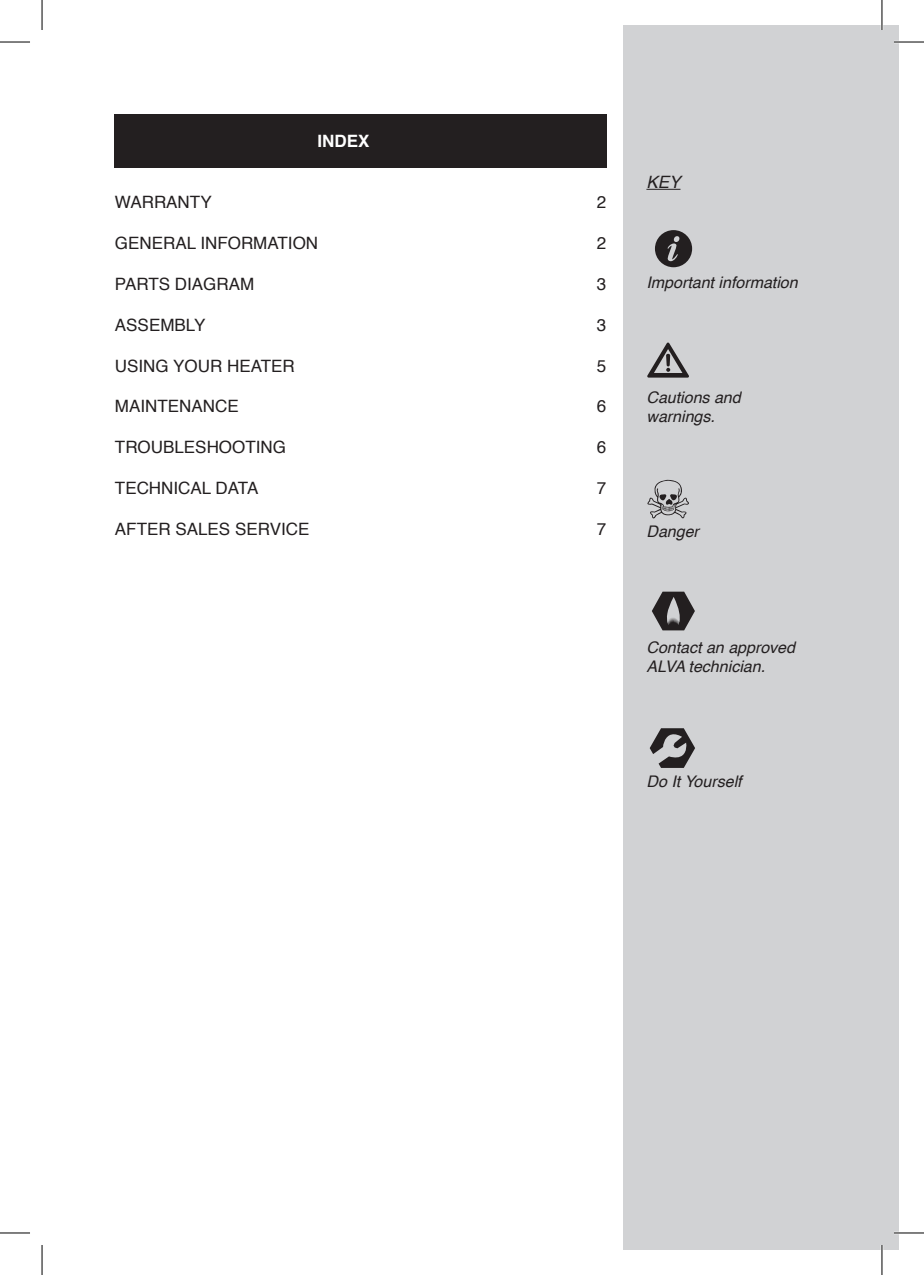
<style>
.page{position:relative;width:924px;height:1275px;background:#fff}
.page>*{position:absolute;margin:0;border:0;box-sizing:border-box;transform-origin:0 0}
.t1{font:17px "Helvetica";color:#231f20}
.t2{font:700 17px "Helvetica";color:#fff}
.t3{font:italic 17px "Helvetica";color:#231f20}
.t4{font:italic 16px/19.2px "Helvetica";color:#231f20}
</style>
<div class="page">
<div style="left:114px;top:114px;width:492px;height:54px;background:#231f20"></div>
<div style="left:623px;top:25px;width:275px;height:1225px;background:#d1d2d4"></div>
<hr style="left:646px;top:189px;width:34px;height:1px;background:#231f20">
<svg style="left:655px;top:230px;width:36px;height:37px"></svg>
<svg style="left:647px;top:342px;width:41px;height:35px"></svg>
<svg style="left:647px;top:480px;width:42px;height:38px"></svg>
<svg style="left:652px;top:591px;width:42px;height:39px"></svg>
<svg style="left:649px;top:728px;width:45px;height:40px"></svg>
<hr style="left:893px;top:41px;width:30px;height:2px;background:#fff">
<hr style="left:893px;top:1231px;width:30px;height:3px;background:#fff">
<hr style="left:880px;top:0;width:2px;height:30px;background:#fff">
<hr style="left:880px;top:1245px;width:2px;height:30px;background:#fff">
<hr style="left:0;top:42px;width:30px;height:1px;background:#000">
<hr style="left:893px;top:42px;width:30px;height:1px;background:#000">
<hr style="left:0;top:1232px;width:30px;height:1px;background:#000">
<hr style="left:893px;top:1232px;width:30px;height:1px;background:#000">
<hr style="left:42px;top:0;width:1px;height:30px;background:#000">
<hr style="left:42px;top:1245px;width:1px;height:30px;background:#000">
<hr style="left:881px;top:0;width:1px;height:30px;background:#000">
<hr style="left:881px;top:1245px;width:1px;height:30px;background:#000">
<p class="t2" style="left:317px;top:127px;width:53px">INDEX</p>
<p class="t1" style="left:115px;top:189px;width:98px">WARRANTY</p>
<p class="t1" style="left:115px;top:230px;width:205px">GENERAL INFORMATION</p>
<p class="t1" style="left:115px;top:271px;width:141px">PARTS DIAGRAM</p>
<p class="t1" style="left:115px;top:312px;width:92px">ASSEMBLY</p>
<p class="t1" style="left:115px;top:352px;width:181px">USING YOUR HEATER</p>
<p class="t1" style="left:115px;top:393px;width:125px">MAINTENANCE</p>
<p class="t1" style="left:115px;top:434px;width:172px">TROUBLESHOOTING</p>
<p class="t1" style="left:115px;top:475px;width:145px">TECHNICAL DATA</p>
<p class="t1" style="left:115px;top:516px;width:196px">AFTER SALES SERVICE</p>
<p class="t1" style="left:596px;top:189px;width:11px">2</p>
<p class="t1" style="left:596px;top:230px;width:11px">2</p>
<p class="t1" style="left:596px;top:271px;width:11px">3</p>
<p class="t1" style="left:596px;top:312px;width:11px">3</p>
<p class="t1" style="left:596px;top:352px;width:11px">5</p>
<p class="t1" style="left:596px;top:393px;width:11px">6</p>
<p class="t1" style="left:596px;top:434px;width:11px">6</p>
<p class="t1" style="left:596px;top:475px;width:11px">7</p>
<p class="t1" style="left:596px;top:516px;width:11px">7</p>
<p class="t3" style="left:646px;top:169px;width:36px">KEY</p>
<p class="t4" style="left:646px;top:273px;width:153px">Important information</p>
<p class="t4" style="left:646px;top:388px;width:96px">Cautions and warnings.</p>
<p class="t4" style="left:646px;top:522px;width:54px">Danger</p>
<p class="t4" style="left:646px;top:637px;width:150px">Contact an approved<br>ALVA technician.</p>
<p class="t4" style="left:646px;top:772px;width:97px">Do It Yourself</p>
</div>
